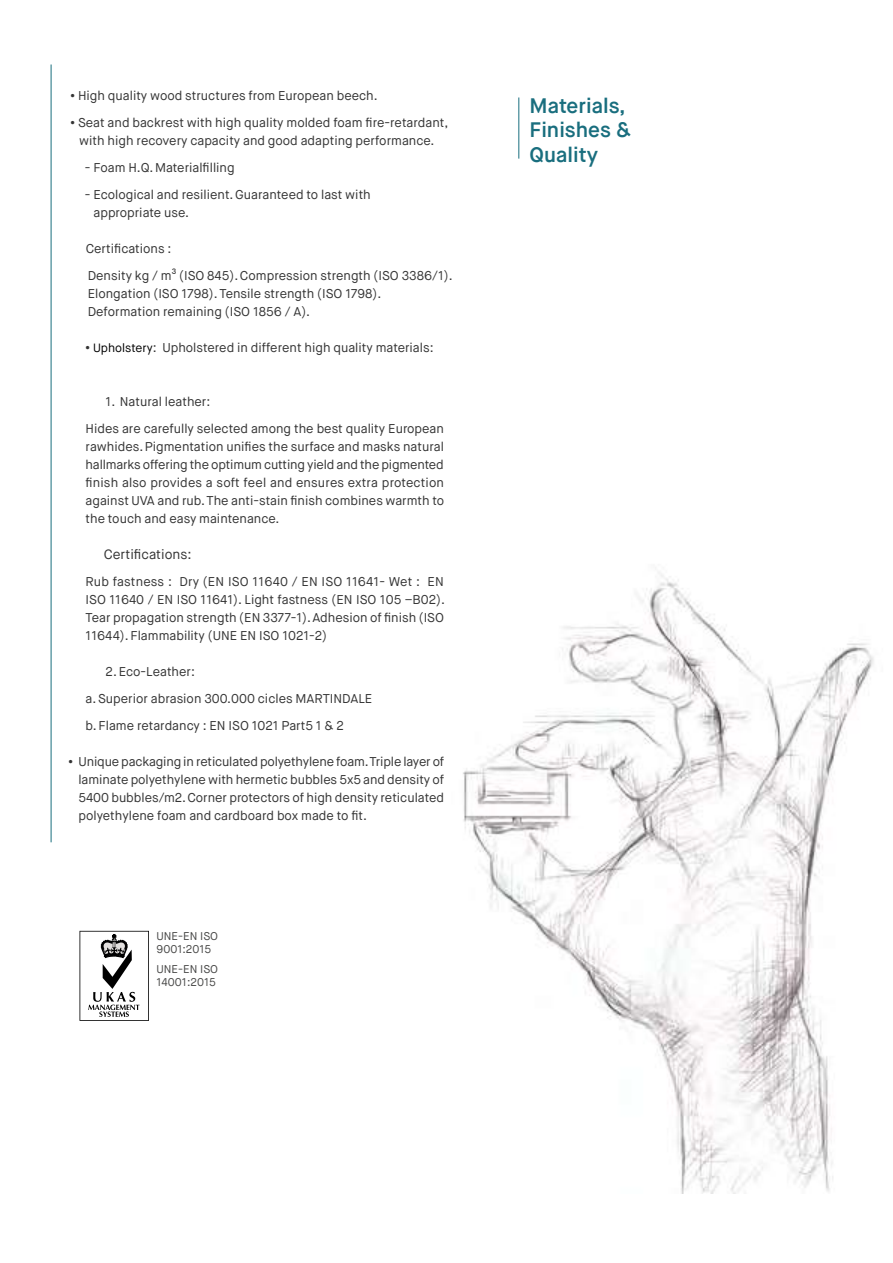
<style>
.page{position:relative;width:893px;height:1263px;background:#fff}
.page>*{position:absolute;margin:0;border:0;box-sizing:border-box;transform-origin:0 0}
.t1{font:600 21px/24.8px "Maison Neue";color:#196e7e}
.t2{font:13.5px "Maison Neue";color:#343434}
.t3{font:12.75px/18px "Maison Neue";color:#343434}
.t4{font:11.25px/13.5px "Maison Neue";color:#474746}
.s1{font-weight:700;font-size:13.5px}
.s2{font-size:12px;color:#000}
</style>
<div class="page">
<img style="left:463px;top:572px;width:411px;height:622px">
<hr style="left:519px;top:97px;width:1px;height:62px;background:#196e7e">
<svg style="left:79px;top:931px;width:70px;height:90px"></svg>
<hr style="left:51px;top:64px;width:1px;height:778px;background:#196e7e">
<p class="t3" style="left:71px;top:86px;width:309px"><span class="s1">•</span> High quality wood structures from European beech.</p>
<p class="t3" style="left:71px;top:113px;width:379px;text-align:center"><span class="s1">•</span> Seat and backrest with high quality molded foam fire-retardant, with high recovery capacity and good adapting performance.</p>
<p class="t3" style="left:85px;top:158px;width:151px">- Foam H.Q. Materialfilling</p>
<p class="t3" style="left:93px;top:185px;width:279px;text-indent:-9px">- Ecological and resilient. Guaranteed to last with appropriate use.</p>
<p class="t3" style="left:86px;top:235px;width:368px;line-height:27px">Certifications :<br>Density kg / m³ (ISO 845). Compression strength (ISO 3386/1).</p>
<p class="t3" style="left:88px;top:284px;width:295px">Elongation (ISO 1798). Tensile strength (ISO 1798).<br>Deformation remaining (ISO 1856 / A).</p>
<p class="t3" style="left:86px;top:338px;width:350px"><span class="s1">•</span> <span class="s2">Upholstery</span>: Upholstered in different high quality materials:</p>
<p class="t3" style="left:86px;top:388px;width:360px;line-height:27px;text-indent:20px">1. Natural leather:<br>Hides are carefully selected among the best quality European</p>
<p class="t3" style="left:86px;top:437px;width:360px;text-align:justify">rawhides. Pigmentation unifies the surface and masks natural hallmarks offering the optimum cutting yield and the pigmented finish also provides a soft feel and ensures extra protection against UVA and rub. The anti-stain finish combines warmth to the touch and easy maintenance.</p>
<p class="t2" style="left:104px;top:546px;width:89px">Certifications:</p>
<p class="t3" style="left:86px;top:572px;width:361px;text-align:justify">Rub fastness : Dry (EN ISO 11640 / EN ISO 11641- Wet : EN ISO 11640 / EN ISO 11641). Light fastness (EN ISO 105 –B02).<br>Tear propagation strength (EN 3377-1). Adhesion of finish (ISO 11644). Flammability (UNE EN ISO 1021-2)</p>
<p class="t3" style="left:86px;top:658px;width:288px;line-height:27px;text-indent:20px">2. Eco-Leather:<br>a. Superior abrasion 300.000 cicles MARTINDALE b. Flame retardancy : EN ISO 1021 Part5 1 &amp; 2</p>
<p class="t3" style="left:78px;top:752px;width:367px;text-align:justify;text-indent:-10px"><span class="s1">•</span> Unique packaging in reticulated polyethylene foam. Triple layer of laminate polyethylene with hermetic bubbles 5x5 and density of 5400 bubbles/m2. Corner protectors of high density reticulated polyethylene foam and cardboard box made to fit.</p>
<p class="t4" style="left:157px;top:929px;width:63px">UNE-EN ISO<br>9001:2015</p>
<p class="t4" style="left:157px;top:962px;width:63px">UNE-EN ISO<br>14001:2015</p>
<h1 class="t1" style="left:530px;top:93px;width:103px">Materials,<br>Finishes &amp;<br>Quality</h1>
</div>
